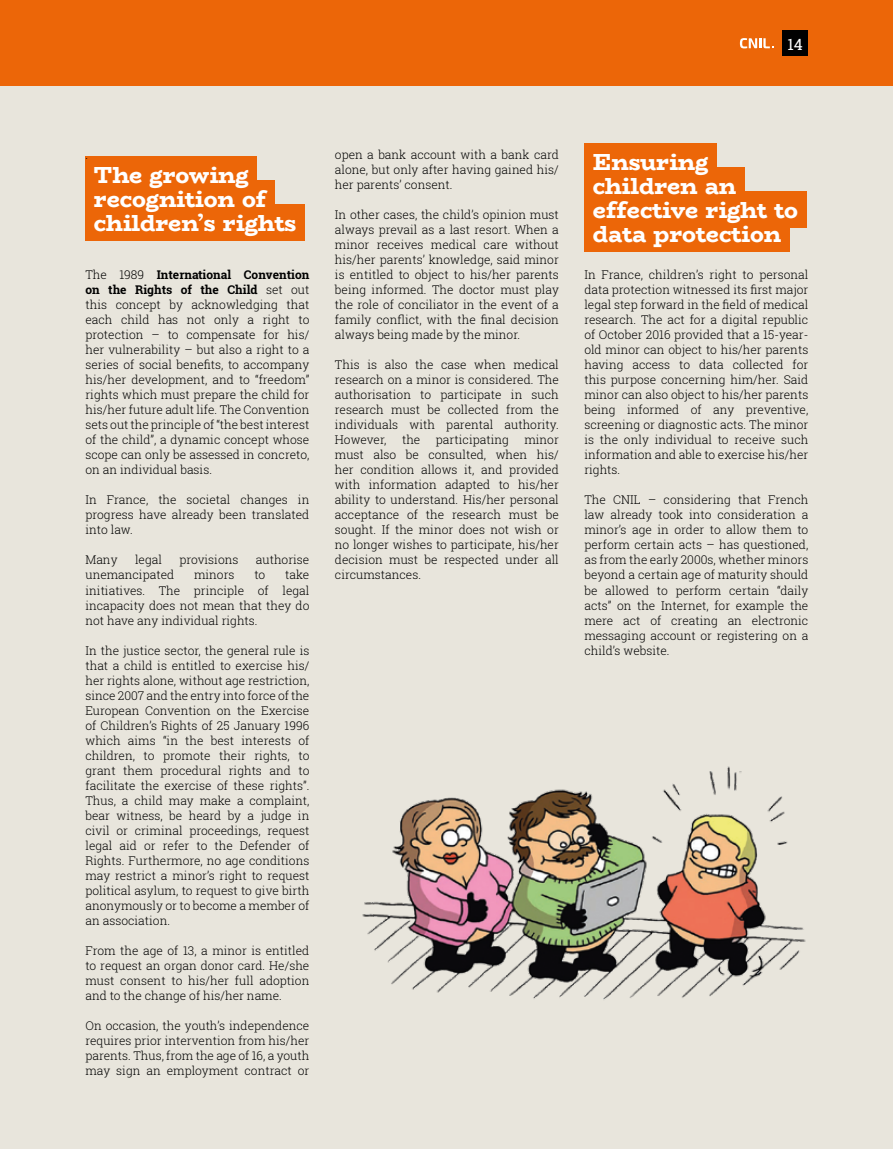
<style>
.page{position:relative;width:893px;height:1149px;background:#fff}
.page>*{position:absolute;margin:0;border:0;box-sizing:border-box;transform-origin:0 0}
.t1{font:800 23.25px/24px "Bio Rhyme";color:#fff}
.t2{font:15.45px "Roboto Slab";color:#fff}
.t3{font:300 12px/15px "Roboto Slab";color:#000;text-align:justify}
.s1{font-weight:700}
</style>
<div class="page">
<div style="left:0;top:0;width:893px;height:1148px;background:#e8e5dc"></div>
<div style="left:0;top:0;width:893px;height:85px;background:#ec6608"></div>
<div style="left:782px;top:30px;width:26px;height:26px;background:#000"></div>
<svg style="left:740px;top:38px;width:34px;height:10px"></svg>
<div style="left:85px;top:157px;width:172px;height:36px;background:#ec6608"></div>
<div style="left:85px;top:181px;width:190px;height:36px;background:#ec6608"></div>
<div style="left:85px;top:205px;width:220px;height:36px;background:#ec6608"></div>
<div style="left:584px;top:144px;width:133px;height:36px;background:#ec6608"></div>
<div style="left:584px;top:168px;width:161px;height:36px;background:#ec6608"></div>
<div style="left:584px;top:192px;width:223px;height:36px;background:#ec6608"></div>
<div style="left:584px;top:216px;width:206px;height:36px;background:#ec6608"></div>
<img style="left:362px;top:766px;width:444px;height:234px">
<p class="t2" style="left:787px;top:34px;width:17px">14</p>
<p class="t3" style="left:85px;top:147px;width:4px">.</p>
<h1 class="t1" style="left:94px;top:162px;width:204px">The growing recognition of children’s rights</h1>
<p class="t3" style="left:85px;top:267px;width:225px">The 1989 <span class="s1">International Convention on the Rights of the Child</span> set out this concept by acknowledging that each child has not only a right to protection – to compensate for his/ her vulnerability – but also a right to a series of social benefits, to accompany his/her development, and to “freedom” rights which must prepare the child for his/her future adult life. The Convention sets out the principle of “the best interest of the child”, a dynamic concept whose scope can only be assessed in concreto, on an individual basis.</p>
<p class="t3" style="left:85px;top:492px;width:225px">In France, the societal changes in progress have already been translated into law.</p>
<p class="t3" style="left:85px;top:552px;width:34px">Many</p>
<p class="t3" style="left:135px;top:552px;width:28px">legal</p>
<p class="t3" style="left:179px;top:552px;width:61px">provisions</p>
<p class="t3" style="left:256px;top:552px;width:55px">authorise</p>
<p class="t3" style="left:85px;top:567px;width:90px">unemancipated</p>
<p class="t3" style="left:194px;top:567px;width:42px">minors</p>
<p class="t3" style="left:254px;top:567px;width:12px">to</p>
<p class="t3" style="left:85px;top:567px;width:225px;text-indent:200px">take initiatives. The principle of legal incapacity does not mean that they do not have any individual rights.</p>
<p class="t3" style="left:85px;top:642px;width:225px">In the justice sector, the general rule is that a child is entitled to exercise his/ her rights alone, without age restriction, since 2007 and the entry into force of the European Convention on the Exercise of Children’s Rights of 25 January 1996 which aims “in the best interests of children, to promote their rights, to grant them procedural rights and to facilitate the exercise of these rights”.<br>Thus, a child may make a complaint, bear witness, be heard by a judge in civil or criminal proceedings, request legal aid or refer to the Defender of Rights. Furthermore, no age conditions may restrict a minor’s right to request political asylum, to request to give birth anonymously or to become a member of an association.</p>
<p class="t3" style="left:85px;top:942px;width:225px">From the age of 13, a minor is entitled to request an organ donor card. He/she must consent to his/her full adoption and to the change of his/her name.</p>
<p class="t3" style="left:85px;top:1017px;width:225px">On occasion, the youth’s independence requires prior intervention from his/her parents. Thus, from the age of 16, a youth may sign an employment contract or</p>
<p class="t3" style="left:335px;top:147px;width:225px">open a bank account with a bank card alone, but only after having gained his/ her parents’ consent.</p>
<p class="t3" style="left:335px;top:207px;width:225px">In other cases, the child’s opinion must always prevail as a last resort. When a minor receives medical care without his/her parents’ knowledge, said minor is entitled to object to his/her parents being informed. The doctor must play the role of conciliator in the event of a family conflict, with the final decision always being made by the minor.</p>
<p class="t3" style="left:335px;top:357px;width:225px">This is also the case when medical research on a minor is considered. The authorisation to participate in such research must be collected from the individuals with parental authority.<br>However,</p>
<p class="t3" style="left:335px;top:432px;width:225px;text-indent:189px">minor must also be consulted, when his/ her condition allows it, and provided with information adapted to his/her ability to understand. His/her personal acceptance of the research must be sought. If the minor does not wish or no longer wishes to participate, his/her decision must be respected under all circumstances.</p>
<p class="t3" style="left:402px;top:432px;width:20px">the</p>
<p class="t3" style="left:436px;top:432px;width:74px">participating</p>
<h1 class="t1" style="left:593px;top:149px;width:207px">Ensuring children an effective right to data protection</h1>
<p class="t3" style="left:584px;top:267px;width:225px">In France, children’s right to personal data protection witnessed its first major legal step forward in the field of medical research. The act for a digital republic of October 2016 provided that a 15-year&shy;old minor can object to his/her parents having access to data collected for this purpose concerning him/her. Said minor can also object to his/her parents being informed of any preventive, screening or diagnostic acts. The minor is the only individual to receive such information and able to exercise his/her rights.</p>
<p class="t3" style="left:584px;top:492px;width:225px">The CNIL – considering that French law already took into consideration a minor’s age in order to allow them to perform certain acts – has questioned, as from the early 2000s, whether minors beyond a certain age of maturity should be allowed to perform certain “daily acts” on the Internet, for example the mere act of creating an electronic messaging account or registering on a child’s website.</p>
</div>
